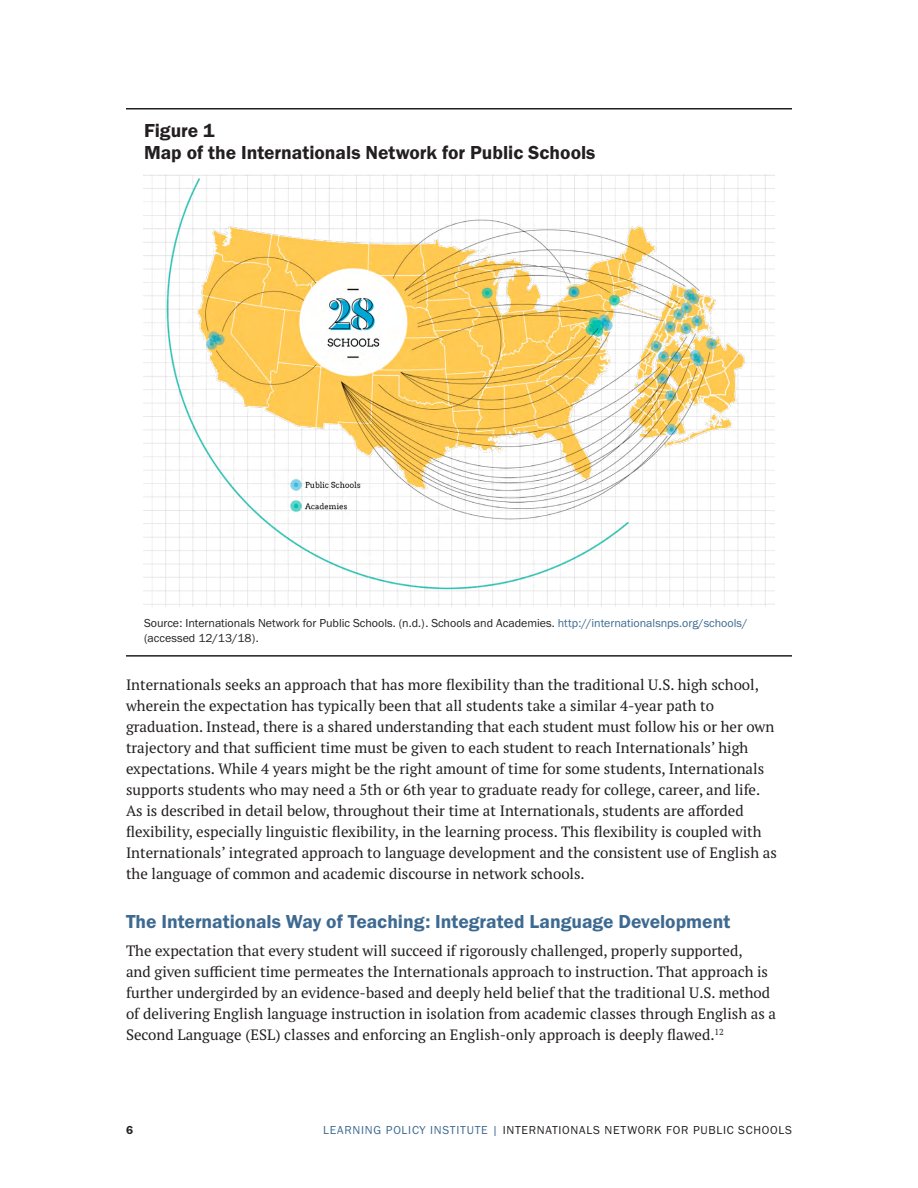
<style>
.page{position:relative;width:918px;height:1188px;background:#fff}
.page>*{position:absolute;margin:0;border:0;box-sizing:border-box;transform-origin:0 0}
.t1{font:19.5px "Franklin Gothic URW Dem";color:#3e6a91}
.t2{font:19.5px/22.5px "Franklin Gothic URW Dem";color:#231f20}
.t3{font:15px/21px "PT Serif Pro";color:#231f20}
.t4{font:12px/15px "Franklin Gothic URW Boo";color:#231f20}
.t5{font:12px "Franklin Gothic URW Boo";letter-spacing:.06em;color:#231f20}
.t6{font:12px "Franklin Gothic URW Dem";color:#231f20}
.s1{color:#3e6a91}
</style>
<div class="page">
<hr style="left:126px;top:108px;width:666px;height:2px;background:#231f20">
<hr style="left:126px;top:655px;width:666px;height:2px;background:#231f20">
<img style="left:143px;top:174px;width:632px;height:433px">
<h1 class="t2" style="left:144px;top:118px;width:453px">Figure 1<br>Map of the Internationals Network for Public Schools</h1>
<p class="t4" style="left:144px;top:615px;width:605px">Source: Internationals Network for Public Schools. (n.d.). Schools and Academies. <span class="s1">http://internationalsnps.org/schools/ </span>(accessed 12/13/18).</p>
<p class="t3" style="left:126px;top:674px;width:652px">Internationals seeks an approach that has more flexibility than the traditional U.S. high school, wherein the expectation has typically been that all students take a similar 4-year path to graduation. Instead, there is a shared understanding that each student must follow his or her own trajectory and that sufficient time must be given to each student to reach Internationals’ high expectations. While 4 years might be the right amount of time for some students, Internationals supports students who may need a 5th or 6th year to graduate ready for college, career, and life.<br>As is described in detail below, throughout their time at Internationals, students are afforded flexibility, especially linguistic flexibility, in the learning process. This flexibility is coupled with Internationals’ integrated approach to language development and the consistent use of English as the language of common and academic discourse in network schools.</p>
<h1 class="t1" style="left:126px;top:910px;width:606px">The Internationals Way of Teaching: Integrated Language Development</h1>
<p class="t3" style="left:126px;top:940px;width:652px">The expectation that every student will succeed if rigorously challenged, properly supported,<br>and given sufficient time permeates the Internationals approach to instruction. That approach is further undergirded by an evidence-based and deeply held belief that the traditional U.S. method of delivering English language instruction in isolation from academic classes through English as a Second Language (ESL) classes and enforcing an English-only approach is deeply flawed.<sup>12</sup></p>
<p class="t6" style="left:126px;top:1123px;width:9px">6</p>
<p class="t5" style="left:323px;top:1123px;width:470px"><span class="s1">LEARNING POLICY INSTITUTE |</span> INTERNATIONALS NETWORK FOR PUBLIC SCHOOLS</p>
</div>
